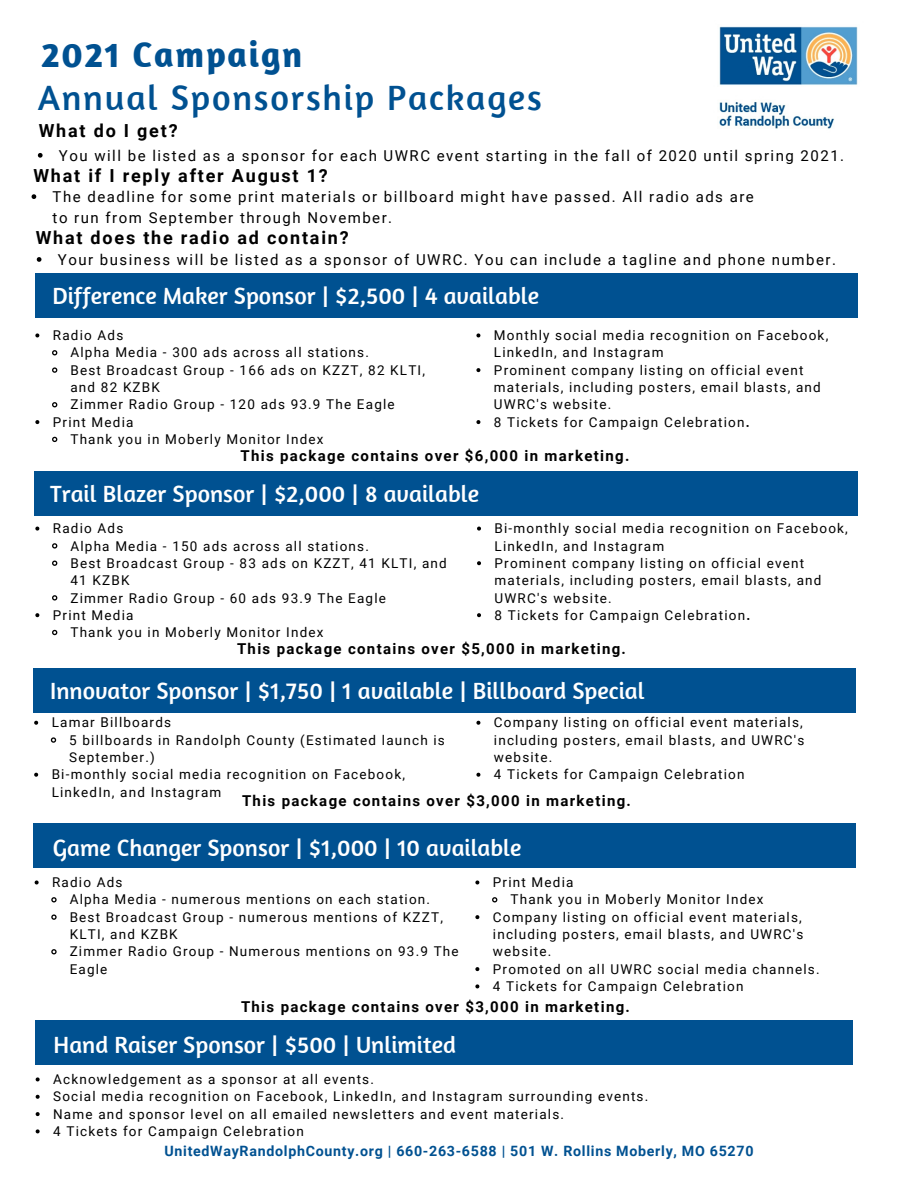
<style>
.page{position:relative;width:918px;height:1188px;background:#fff}
.page>*{position:absolute;margin:0;border:0;box-sizing:border-box;transform-origin:0 0}
.t1{font:36px "Amaranth";letter-spacing:.05em;color:#005191}
.t2{font:700 36px "Amaranth";letter-spacing:.05em;color:#005191}
.t3{font:24px "Amaranth";color:#fff}
.t4{font:700 18px "Roboto";letter-spacing:.1em;color:#000}
.t5{font:15px/20.4px "Roboto";letter-spacing:.1em;color:#000}
.t6{font:700 15px "Roboto";letter-spacing:.09em;color:#000}
.t7{font:700 14.25px "Roboto";letter-spacing:.05em;color:#005191}
.t8{font:13.5px/17.2px "Roboto";letter-spacing:.09em;color:#000}
.s1{font-weight:700}
</style>
<div class="page">
<img style="left:719px;top:26px;width:139px;height:103px">
<div style="left:35px;top:273px;width:823px;height:45px;background:#005191"></div>
<div style="left:34px;top:471px;width:824px;height:45px;background:#005191"></div>
<div style="left:33px;top:823px;width:823px;height:45px;background:#005191"></div>
<svg style="left:476px;top:333px;width:4px;height:4px"></svg>
<svg style="left:476px;top:368px;width:4px;height:4px"></svg>
<svg style="left:476px;top:420px;width:4px;height:4px"></svg>
<svg style="left:32px;top:194px;width:4px;height:5px"></svg>
<svg style="left:475px;top:880px;width:4px;height:4px"></svg>
<svg style="left:492px;top:897px;width:6px;height:6px"></svg>
<svg style="left:475px;top:915px;width:4px;height:4px"></svg>
<svg style="left:475px;top:967px;width:4px;height:4px"></svg>
<svg style="left:475px;top:984px;width:4px;height:4px"></svg>
<div style="left:35px;top:1020px;width:818px;height:45px;background:#005191"></div>
<svg style="left:36px;top:1077px;width:4px;height:4px"></svg>
<svg style="left:36px;top:1095px;width:4px;height:4px"></svg>
<svg style="left:36px;top:1112px;width:4px;height:4px"></svg>
<svg style="left:36px;top:1129px;width:4px;height:4px"></svg>
<svg style="left:37px;top:257px;width:4px;height:5px"></svg>
<svg style="left:35px;top:880px;width:4px;height:4px"></svg>
<svg style="left:51px;top:897px;width:6px;height:6px"></svg>
<svg style="left:51px;top:914px;width:6px;height:6px"></svg>
<svg style="left:51px;top:949px;width:6px;height:6px"></svg>
<svg style="left:35px;top:333px;width:4px;height:4px"></svg>
<svg style="left:52px;top:350px;width:6px;height:6px"></svg>
<svg style="left:52px;top:367px;width:6px;height:6px"></svg>
<svg style="left:52px;top:402px;width:6px;height:6px"></svg>
<svg style="left:35px;top:420px;width:4px;height:4px"></svg>
<svg style="left:52px;top:436px;width:6px;height:7px"></svg>
<svg style="left:477px;top:527px;width:4px;height:4px"></svg>
<svg style="left:477px;top:561px;width:4px;height:4px"></svg>
<svg style="left:477px;top:613px;width:4px;height:4px"></svg>
<svg style="left:35px;top:527px;width:4px;height:4px"></svg>
<svg style="left:52px;top:543px;width:6px;height:6px"></svg>
<svg style="left:52px;top:560px;width:6px;height:6px"></svg>
<svg style="left:52px;top:595px;width:6px;height:6px"></svg>
<svg style="left:35px;top:613px;width:4px;height:4px"></svg>
<svg style="left:52px;top:629px;width:6px;height:7px"></svg>
<svg style="left:38px;top:153px;width:5px;height:5px"></svg>
<div style="left:33px;top:668px;width:823px;height:45px;background:#005191"></div>
<svg style="left:34px;top:721px;width:4px;height:4px"></svg>
<svg style="left:50px;top:737px;width:7px;height:6px"></svg>
<svg style="left:34px;top:773px;width:4px;height:4px"></svg>
<svg style="left:476px;top:721px;width:4px;height:4px"></svg>
<svg style="left:476px;top:773px;width:4px;height:4px"></svg>
<h1 class="t2" style="left:42px;top:31px;width:262px">2021 Campaign</h1>
<h1 class="t1" style="left:38px;top:75px;width:505px">Annual Sponsorship Packages</h1>
<h3 class="t4" style="left:39px;top:120px;width:140px">What do I get?</h3>
<p class="t5" style="left:59px;top:145px;width:787px">You will be listed as a sponsor for each UWRC event starting in the fall of 2020 until spring 2021.</p>
<h3 class="t4" style="left:33px;top:165px;width:296px">What if I reply after August 1?</h3>
<p class="t5" style="left:53px;top:187px;width:703px">The deadline for some print materials or billboard might have passed. All radio ads are to run from September through November.</p>
<h3 class="t4" style="left:36px;top:228px;width:315px">What does the radio ad contain?</h3>
<p class="t5" style="left:58px;top:250px;width:780px">Your business will be listed as a sponsor of UWRC. You can include a tagline and phone number.</p>
<h2 class="t3" style="left:52px;top:280px;width:488px">Difference Maker Sponsor | $2,500 | 4 available</h2>
<p class="t8" style="left:494px;top:327px;width:336px">Monthly social media recognition on Facebook, LinkedIn, and Instagram<br>Prominent company listing on official event materials, including posters, email blasts, and UWRC's website.<br>8 Tickets for Campaign Celebration<span class="s1">.</span></p>
<p class="t8" style="left:53px;top:327px;width:72px">Radio Ads</p>
<p class="t8" style="left:70px;top:344px;width:300px">Alpha Media - 300 ads across all stations.</p>
<p class="t8" style="left:70px;top:362px;width:356px">Best Broadcast Group - 166 ads on KZZT, 82 KLTI,</p>
<p class="t8" style="left:70px;top:379px;width:91px">and 82 KZBK</p>
<p class="t8" style="left:70px;top:396px;width:326px">Zimmer Radio Group - 120 ads 93.9 The Eagle</p>
<p class="t8" style="left:53px;top:414px;width:82px">Print Media</p>
<p class="t8" style="left:70px;top:431px;width:255px">Thank you in Moberly Monitor Index</p>
<p class="t6" style="left:240px;top:447px;width:390px">This package contains over $6,000 in marketing.</p>
<h2 class="t3" style="left:50px;top:479px;width:430px">Trail Blazer Sponsor | $2,000 | 8 available</h2>
<p class="t8" style="left:53px;top:520px;width:72px">Radio Ads</p>
<p class="t8" style="left:70px;top:537px;width:300px">Alpha Media - 150 ads across all stations.</p>
<p class="t8" style="left:70px;top:555px;width:378px">Best Broadcast Group - 83 ads on KZZT, 41 KLTI, and</p>
<p class="t8" style="left:70px;top:572px;width:61px">41 KZBK</p>
<p class="t8" style="left:70px;top:589px;width:317px">Zimmer Radio Group - 60 ads 93.9 The Eagle</p>
<p class="t8" style="left:53px;top:607px;width:82px">Print Media</p>
<p class="t8" style="left:70px;top:624px;width:255px">Thank you in Moberly Monitor Index</p>
<p class="t6" style="left:237px;top:640px;width:390px">This package contains over $5,000 in marketing.</p>
<p class="t8" style="left:495px;top:520px;width:355px">Bi-monthly social media recognition on Facebook, LinkedIn, and Instagram<br>Prominent company listing on official event materials, including posters, email blasts, and UWRC's website.<br>8 Tickets for Campaign Celebration<span class="s1">.</span></p>
<h2 class="t3" style="left:50px;top:675px;width:596px">Innovator Sponsor | $1,750 | 1 available | Billboard Special</h2>
<p class="t8" style="left:52px;top:714px;width:121px">Lamar Billboards</p>
<p class="t8" style="left:69px;top:731px;width:377px">5 billboards in Randolph County (Estimated launch is</p>
<p class="t8" style="left:69px;top:749px;width:87px">September.)</p>
<p class="t8" style="left:52px;top:766px;width:355px">Bi-monthly social media recognition on Facebook,</p>
<p class="t8" style="left:52px;top:783px;width:171px">LinkedIn, and Instagram</p>
<p class="t8" style="left:494px;top:714px;width:312px">Company listing on official event materials, including posters, email blasts, and UWRC's website.<br>4 Tickets for Campaign Celebration</p>
<p class="t6" style="left:242px;top:793px;width:390px">This package contains over $3,000 in marketing.</p>
<h2 class="t3" style="left:53px;top:833px;width:470px">Game Changer Sponsor | $1,000 | 10 available</h2>
<p class="t8" style="left:493px;top:874px;width:82px">Print Media</p>
<p class="t8" style="left:510px;top:891px;width:255px">Thank you in Moberly Monitor Index</p>
<p class="t8" style="left:493px;top:909px;width:310px">Company listing on official event materials,</p>
<p class="t8" style="left:493px;top:926px;width:312px">including posters, email blasts, and UWRC's</p>
<p class="t8" style="left:493px;top:943px;width:60px">website.</p>
<p class="t8" style="left:493px;top:961px;width:328px">Promoted on all UWRC social media channels.</p>
<p class="t8" style="left:493px;top:978px;width:252px">4 Tickets for Campaign Celebration</p>
<p class="t8" style="left:70px;top:874px;width:390px;text-indent:-18px">Radio Ads<br>Alpha Media - numerous mentions on each station.<br>Best Broadcast Group - numerous mentions of KZZT,<br>KLTI, and KZBK<br>Zimmer Radio Group - Numerous mentions on 93.9 The<br>Eagle</p>
<p class="t6" style="left:241px;top:998px;width:390px">This package contains over $3,000 in marketing.</p>
<h2 class="t3" style="left:54px;top:1030px;width:404px">Hand Raiser Sponsor | $500 | Unlimited</h2>
<p class="t8" style="left:53px;top:1071px;width:597px">Acknowledgement as a sponsor at all events.<br>Social media recognition on Facebook, LinkedIn, and Instagram surrounding events.<br>Name and sponsor level on all emailed newsletters and event materials.<br>4 Tickets for Campaign Celebration</p>
<p class="t7" style="left:164px;top:1143px;width:591px">UnitedWayRandolphCounty.org | 660-263-6588 | 501 W. Rollins Moberly, MO 65270</p>
</div>
